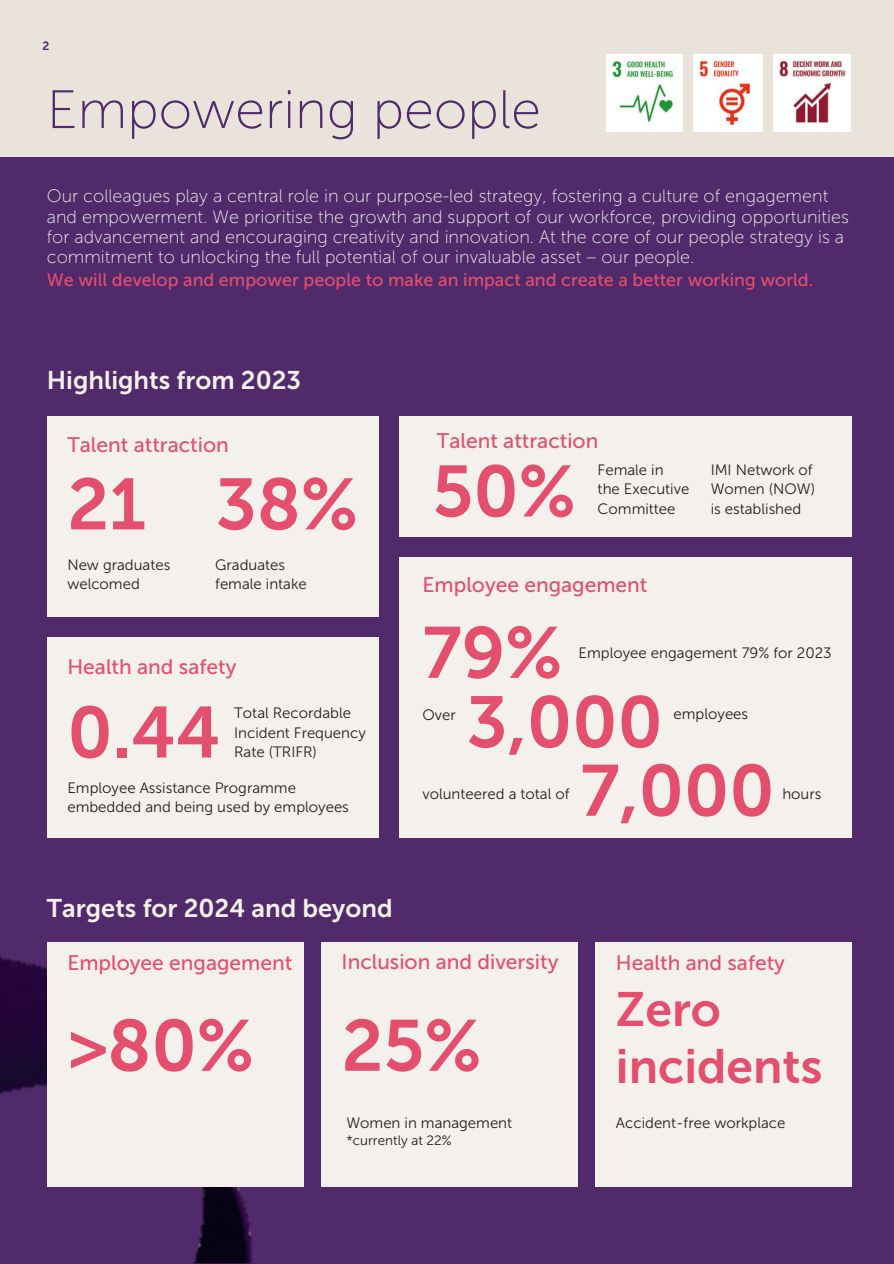
<style>
.page{position:relative;width:894px;height:1264px;background:#fff}
.page>*{position:absolute;margin:0;border:0;box-sizing:border-box;transform-origin:0 0}
.t1{font:72px "Museo Sans 700";color:#e34f6d}
.t2{font:54px "Museo Sans 100";color:#502a6a}
.t3{font:48px/57.3px "Museo Sans 700";color:#e34f6d}
.t4{font:25.5px "Museo Sans 700";color:#f4f1ec}
.t5{font:21px "Museo Sans 500";color:#e34f6d}
.t6{font:18px/20.2px "Museo Sans 100";color:#f4f1ec}
.t7{font:18px "Museo Sans 500";color:#e34f6d}
.t8{font:15px/19.2px "Museo Sans 300";color:#231f20}
.t9{font:13.5px "Museo Sans 300";color:#231f20}
.t10{font:12px "Museo Sans 700";color:#502a6a}
</style>
<div class="page">
<div style="left:0;top:0;width:893px;height:158px;background:#e9e3db"></div>
<div style="left:0;top:158px;width:893px;height:1105px;background:#502a6a"></div>
<img style="left:0;top:780px;width:500px;height:483px">
<img style="left:606px;top:55px;width:76px;height:76px">
<img style="left:693px;top:55px;width:69px;height:76px">
<img style="left:773px;top:55px;width:77px;height:76px">
<div style="left:47px;top:941px;width:256px;height:245px;background:#f4f1ec"></div>
<div style="left:47px;top:416px;width:331px;height:201px;background:#f4f1ec"></div>
<div style="left:47px;top:637px;width:331px;height:200px;background:#f4f1ec"></div>
<div style="left:320px;top:941px;width:257px;height:245px;background:#f4f1ec"></div>
<div style="left:399px;top:416px;width:451px;height:120px;background:#f4f1ec"></div>
<div style="left:399px;top:557px;width:451px;height:280px;background:#f4f1ec"></div>
<div style="left:594px;top:941px;width:256px;height:245px;background:#f4f1ec"></div>
<h5 class="t10" style="left:43px;top:39px;width:8px">2</h5>
<h3 class="t2" style="left:47px;top:77px;width:495px">Empowering people</h3>
<p class="t6" style="left:47px;top:186px;width:803px">Our colleagues play a central role in our purpose-led strategy, fostering a culture of engagement and empowerment. We prioritise the growth and support of our workforce, providing opportunities for advancement and encouraging creativity and innovation. At the core of our people strategy is a commitment to unlocking the full potential of our invaluable asset – our people.</p>
<p class="t7" style="left:47px;top:268px;width:767px">We will develop and empower people to make an impact and create a better working world.</p>
<h4 class="t4" style="left:47px;top:365px;width:256px">Highlights from 2023</h4>
<p class="t5" style="left:67px;top:432px;width:163px">Talent attraction</p>
<p class="t1" style="left:67px;top:461px;width:80px">21</p>
<p class="t1" style="left:215px;top:461px;width:144px">38%</p>
<p class="t8" style="left:67px;top:555px;width:104px">New graduates</p>
<p class="t8" style="left:67px;top:574px;width:74px">welcomed</p>
<p class="t8" style="left:215px;top:555px;width:93px">Graduates female intake</p>
<h4 class="t5" style="left:67px;top:654px;width:170px">Health and safety</h4>
<h3 class="t1" style="left:67px;top:690px;width:155px">0.44</h3>
<h4 class="t8" style="left:234px;top:703px;width:118px">Total Recordable</h4>
<h1 class="t8" style="left:234px;top:722px;width:133px">Incident Frequency</h1>
<p class="t8" style="left:234px;top:742px;width:84px">Rate (TRIFR)</p>
<h1 class="t8" style="left:67px;top:778px;width:230px">Employee Assistance Programme</h1>
<p class="t8" style="left:67px;top:797px;width:283px">embedded and being used by employees</p>
<h1 class="t5" style="left:437px;top:428px;width:163px">Talent attraction</h1>
<p class="t1" style="left:432px;top:449px;width:145px">50%</p>
<p class="t8" style="left:710px;top:460px;width:106px">IMI Network of<br>Women (NOW) is established</p>
<h4 class="t8" style="left:597px;top:460px;width:93px">Female in the Executive</h4>
<h1 class="t8" style="left:597px;top:499px;width:79px">Committee</h1>
<p class="t5" style="left:422px;top:572px;width:226px">Employee engagement</p>
<h4 class="t1" style="left:422px;top:610px;width:141px">79%</h4>
<h1 class="t8" style="left:578px;top:643px;width:254px">Employee engagement 79% for 2023</h1>
<h1 class="t8" style="left:422px;top:705px;width:35px">Over</h1>
<p class="t1" style="left:466px;top:679px;width:198px">3,000</p>
<p class="t8" style="left:673px;top:704px;width:76px">employees</p>
<p class="t8" style="left:422px;top:784px;width:148px">volunteered a total of</p>
<h1 class="t1" style="left:580px;top:748px;width:196px">7,000</h1>
<h4 class="t8" style="left:782px;top:784px;width:41px">hours</h4>
<p class="t4" style="left:47px;top:892px;width:347px">Targets for 2024 and beyond</p>
<h1 class="t5" style="left:67px;top:949px;width:226px">Employee engagement</h1>
<p class="t5" style="left:341px;top:949px;width:218px">Inclusion and diversity</p>
<p class="t5" style="left:615px;top:949px;width:170px">Health and safety</p>
<p class="t3" style="left:615px;top:980px;width:208px">Zero incidents</p>
<p class="t1" style="left:67px;top:1003px;width:188px">&gt;80%</p>
<p class="t1" style="left:341px;top:1003px;width:141px">25%</p>
<p class="t8" style="left:346px;top:1112px;width:167px">Women in management</p>
<p class="t8" style="left:615px;top:1113px;width:171px">Accident-free workplace</p>
<h4 class="t9" style="left:346px;top:1131px;width:107px">*currently at 22%</h4>
</div>
